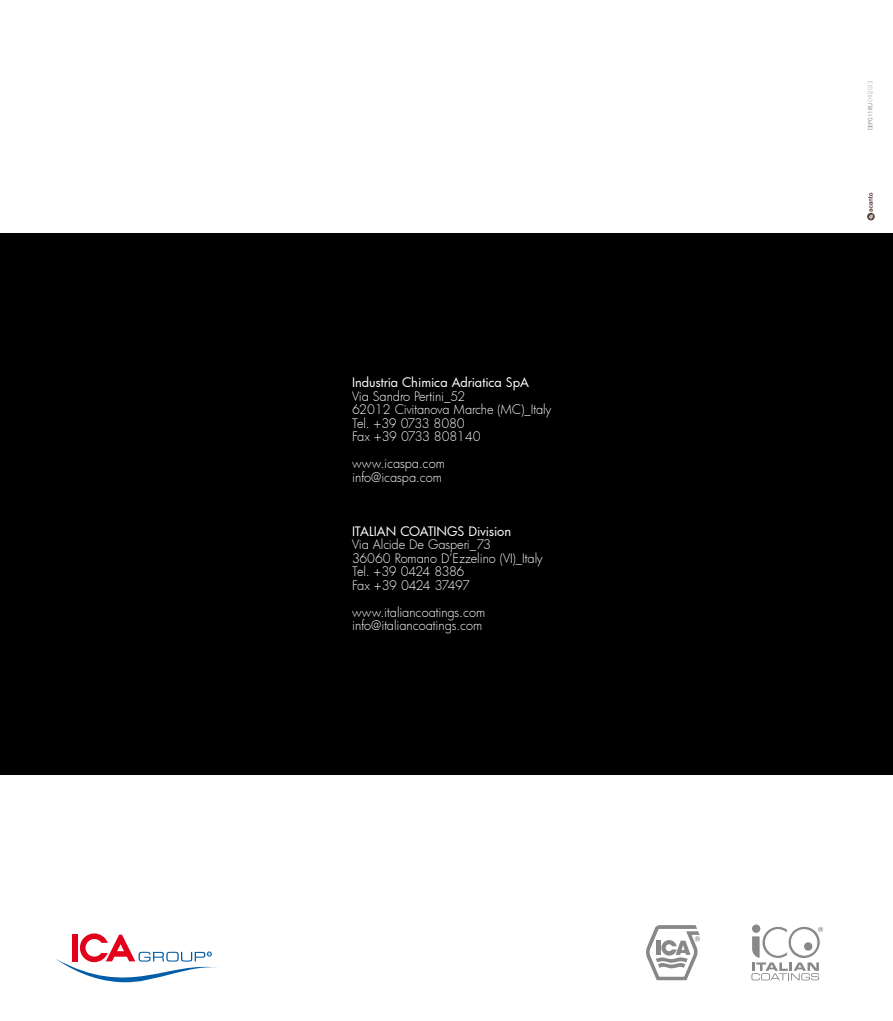
<style>
.page{position:relative;width:893px;height:1021px;background:#fff}
.page>*{position:absolute;margin:0;border:0;box-sizing:border-box;transform-origin:0 0}
.t1{font:300 12.75px/13.5px "Futura";letter-spacing:-.01em;color:#fff}
.t2{font:12.75px "Futura";color:#fff}
.t3{font:5.7px "Futura";letter-spacing:-.01em;color:#87888a}
.s1{font-weight:300}
</style>
<div class="page">
<div style="left:0;top:233px;width:893px;height:542px;background:#000"></div>
<svg style="left:646px;top:925px;width:54px;height:55px"></svg>
<svg style="left:751px;top:924px;width:72px;height:56px"></svg>
<svg style="left:56px;top:933px;width:161px;height:50px"></svg>
<svg style="left:867px;top:193px;width:8px;height:27px"></svg>
<p class="t2" style="left:352px;top:374px;width:178px">Industria Chimica Adriatica SpA</p>
<p class="t1" style="left:352px;top:389px;width:201px">Via Sandro Pertini_52<br>62012 Civitanova Marche (MC)_Italy<br>Tel. +39 0733 8080<br>Fax +39 0733 808140</p>
<p class="t1" style="left:352px;top:456px;width:94px">www.icaspa.com info@icaspa.com</p>
<p class="t2" style="left:352px;top:522px;width:160px">ITALIAN COATINGS Division</p>
<p class="t1" style="left:352px;top:537px;width:192px">Via Alcide De Gasperi_73<br>36060 Romano D’Ezzelino (VI)_Italy<br>Tel. +39 0424 8386<br>Fax +39 0424 37497</p>
<p class="t1" style="left:352px;top:605px;width:135px">www.italiancoatings.com info@italiancoatings.com</p>
<p class="t3" style="left:867px;top:130px;width:51px;rotate:-90deg">DEP011RU <span class="s1">09-2013</span></p>
</div>
